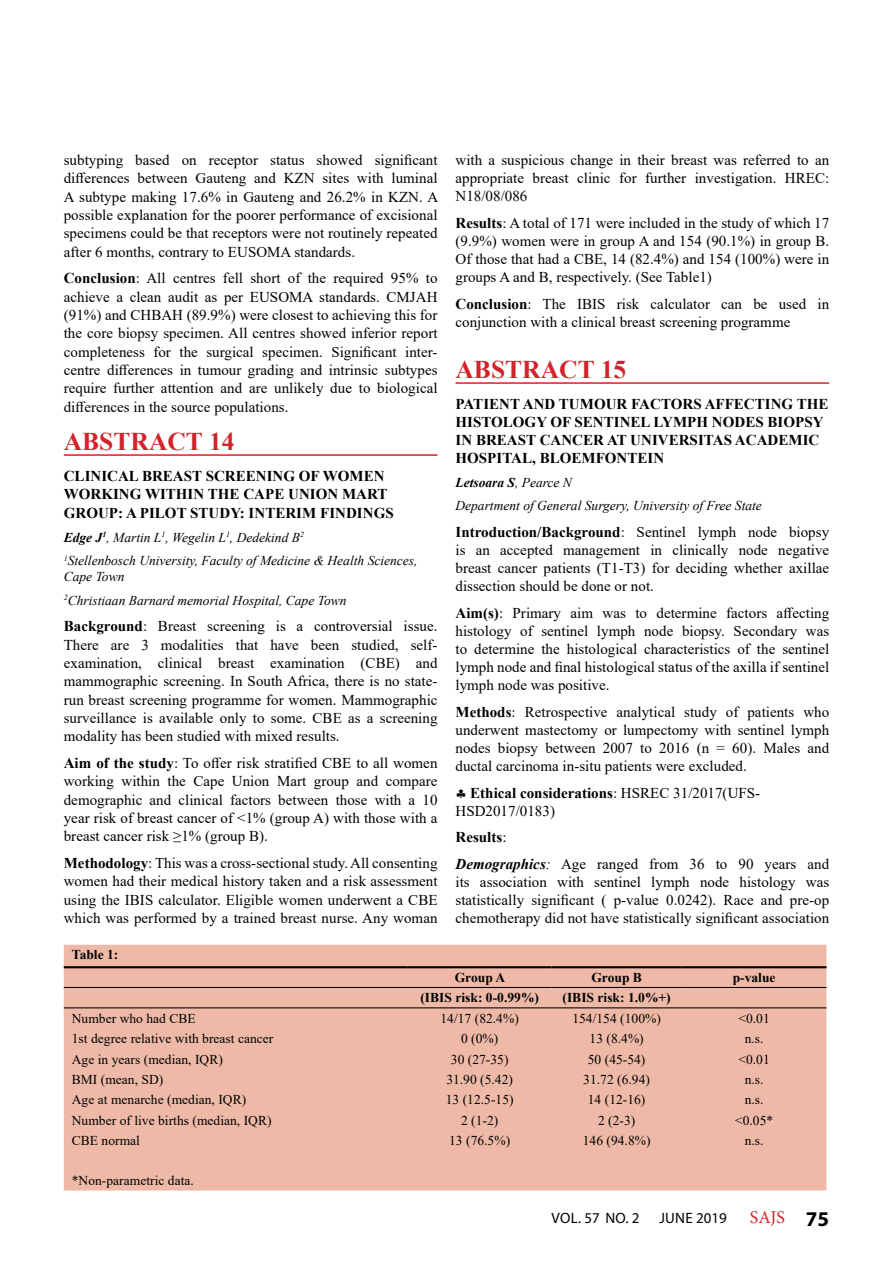
<style>
.page{position:relative;width:893px;height:1263px;background:#fff}
.page>*{position:absolute;margin:0;border:0;box-sizing:border-box;transform-origin:0 0}
.t1{font:700 25.5px "Times New Roman";color:#d2232a}
.t2{font:18px "Minion Pro";color:#d2232a}
.t3{font:15px/18.3px "Times New Roman";color:#000;text-align:justify}
.t4{font:700 15px/18.1px "Times New Roman";color:#000}
.t5{font:15px "Myriad Pro";letter-spacing:.02em;color:#000}
.t6{font:13.5px "Times New Roman";color:#000}
.t7{font:italic 13.5px/23.9px "Times New Roman";color:#000}
.t8{font:700 13.5px "Times New Roman";color:#000}
.s1{font-weight:700}
.s2{font-weight:700;font-style:italic}
.s3{font-style:italic}
.s4{font-family:"Myriad Pro";font-weight:700;font-size:21px;color:#000}
</style>
<div class="page">
<hr style="left:64px;top:454px;width:373px;height:2px;background:#d2232a">
<hr style="left:455px;top:382px;width:374px;height:2px;background:#d2232a">
<div style="left:64px;top:945px;width:762px;height:245px;background:#eebaa7"></div>
<hr style="left:64px;top:966px;width:344px;height:2px;background:#000">
<hr style="left:408px;top:966px;width:144px;height:2px;background:#000">
<hr style="left:552px;top:966px;width:130px;height:2px;background:#000">
<hr style="left:682px;top:966px;width:144px;height:2px;background:#000">
<hr style="left:64px;top:987px;width:344px;height:1px;background:#000">
<hr style="left:408px;top:987px;width:144px;height:1px;background:#000">
<hr style="left:552px;top:987px;width:130px;height:1px;background:#000">
<hr style="left:682px;top:987px;width:144px;height:1px;background:#000">
<hr style="left:64px;top:1007px;width:344px;height:1px;background:#000">
<hr style="left:408px;top:1007px;width:144px;height:1px;background:#000">
<hr style="left:552px;top:1007px;width:130px;height:1px;background:#000">
<hr style="left:682px;top:1007px;width:144px;height:1px;background:#000">
<p class="t3" style="left:64px;top:150px;width:376px">subtyping based on receptor status showed significant differences between Gauteng and KZN sites with luminal A subtype making 17.6% in Gauteng and 26.2% in KZN. A possible explanation for the poorer performance of excisional specimens could be that receptors were not routinely repeated after 6 months, contrary to EUSOMA standards.</p>
<p class="t3" style="left:64px;top:269px;width:375px"><span class="s1">Conclusion</span>: All centres fell short of the required 95% to achieve a clean audit as per EUSOMA standards. CMJAH (91%) and CHBAH (89.9%) were closest to achieving this for the core biopsy specimen. All centres showed inferior report completeness for the surgical specimen. Significant inter&shy;centre differences in tumour grading and intrinsic subtypes require further attention and are unlikely due to biological differences in the source populations.</p>
<h1 class="t1" style="left:64px;top:423px;width:172px">ABSTRACT 14</h1>
<p class="t4" style="left:64px;top:466px;width:331px">CLINICAL BREAST SCREENING OF WOMEN<br>WORKING WITHIN THE CAPE UNION MART<br>GROUP: A PILOT STUDY: INTERIM FINDINGS</p>
<p class="t7" style="left:64px;top:525px;width:355px"><span class="s1">Edge J</span><sup>1</sup>, Martin L<sup>1</sup>, Wegelin L<sup>1</sup>, Dedekind B<sup>2<br>1</sup>Stellenbosch University, Faculty of Medicine &amp; Health Sciences,</p>
<p class="t7" style="left:64px;top:564px;width:284px">Cape Town<br><sup>2</sup>Christiaan Barnard memorial Hospital, Cape Town</p>
<p class="t3" style="left:64px;top:617px;width:375px"><span class="s1">Background</span>: Breast screening is a controversial issue.<br>There are 3 modalities that have been studied, self&shy;examination, clinical breast examination (CBE) and mammographic screening. In South Africa, there is no state&shy;run breast screening programme for women. Mammographic surveillance is available only to some. CBE as a screening modality has been studied with mixed results.</p>
<p class="t3" style="left:64px;top:753px;width:375px"><span class="s1">Aim of the study</span>: To offer risk stratified CBE to all women working within the Cape Union Mart group and compare demographic and clinical factors between those with a 10 year risk of breast cancer of &lt;1% (group A) with those with a breast cancer risk ≥1% (group B).</p>
<p class="t3" style="left:64px;top:853px;width:375px"><span class="s1">Methodology</span>: This was a cross-sectional study. All consenting women had their medical history taken and a risk assessment using the IBIS calculator. Eligible women underwent a CBE which was performed by a trained breast nurse. Any woman</p>
<p class="t8" style="left:72px;top:945px;width:48px">Table 1:</p>
<p class="t3" style="left:455px;top:150px;width:375px">with a suspicious change in their breast was referred to an appropriate breast clinic for further investigation. HREC:<br>N18/08/086</p>
<p class="t3" style="left:455px;top:213px;width:375px"><span class="s1">Results</span>: A total of 171 were included in the study of which 17 (9.9%) women were in group A and 154 (90.1%) in group B.<br>Of those that had a CBE, 14 (82.4%) and 154 (100%) were in groups A and B, respectively. (See Table1)</p>
<p class="t3" style="left:455px;top:294px;width:375px"><span class="s1">Conclusion</span>: The IBIS risk calculator can be used in conjunction with a clinical breast screening programme</p>
<h1 class="t1" style="left:455px;top:351px;width:172px">ABSTRACT 15</h1>
<p class="t4" style="left:455px;top:394px;width:375px">PATIENT AND TUMOUR FACTORS AFFECTING THE HISTOLOGY OF SENTINEL LYMPH NODES BIOPSY IN BREAST CANCER AT UNIVERSITAS ACADEMIC HOSPITAL, BLOEMFONTEIN</p>
<p class="t7" style="left:455px;top:470px;width:308px"><span class="s1">Letsoara S</span>, Pearce N<br>Department of General Surgery, University of Free State</p>
<p class="t3" style="left:455px;top:522px;width:375px"><span class="s1">Introduction/Background</span>: Sentinel lymph node biopsy is an accepted management in clinically node negative breast cancer patients (T1-T3) for deciding whether axillae dissection should be done or not.</p>
<p class="t3" style="left:455px;top:603px;width:375px"><span class="s1">Aim(s)</span>: Primary aim was to determine factors affecting histology of sentinel lymph node biopsy. Secondary was to determine the histological characteristics of the sentinel lymph node and final histological status of the axilla if sentinel lymph node was positive.</p>
<p class="t3" style="left:455px;top:702px;width:375px"><span class="s1">Methods</span>: Retrospective analytical study of patients who underwent mastectomy or lumpectomy with sentinel lymph nodes biopsy between 2007 to 2016 (n = 60). Males and ductal carcinoma in-situ patients were excluded.</p>
<p class="t3" style="left:455px;top:783px;width:306px">♣ <span class="s1">Ethical considerations</span>: HSREC 31/2017(UFS-<br>HSD2017/0183)</p>
<p class="t3" style="left:455px;top:823px;width:375px;line-height:26.5px"><span class="s1">Results</span>:<br><span class="s2">Demographics</span><span class="s3">:</span> Age ranged from 36 to 90 years and</p>
<p class="t3" style="left:455px;top:872px;width:375px">its association with sentinel lymph node histology was statistically significant ( p-value 0.0242). Race and pre-op chemotherapy did not have statistically significant association</p>
<p class="t8" style="left:455px;top:968px;width:52px">Group A</p>
<p class="t8" style="left:591px;top:968px;width:52px">Group B</p>
<p class="t8" style="left:733px;top:968px;width:44px">p-value</p>
<p class="t8" style="left:420px;top:988px;width:120px">(IBIS risk: 0-0.99%)</p>
<p class="t8" style="left:562px;top:988px;width:110px">(IBIS risk: 1.0%+)</p>
<p class="t6" style="left:72px;top:1009px;width:125px">Number who had CBE</p>
<p class="t6" style="left:441px;top:1009px;width:80px">14/17 (82.4%)</p>
<p class="t6" style="left:572px;top:1009px;width:90px">154/154 (100%)</p>
<p class="t6" style="left:738px;top:1009px;width:33px">&lt;0.01</p>
<p class="t6" style="left:72px;top:1029px;width:203px">1st degree relative with breast cancer</p>
<p class="t6" style="left:461px;top:1029px;width:39px">0 (0%)</p>
<p class="t6" style="left:590px;top:1029px;width:56px">13 (8.4%)</p>
<p class="t6" style="left:745px;top:1029px;width:20px">n.s.</p>
<p class="t6" style="left:72px;top:1049px;width:153px">Age in years (median, IQR)</p>
<p class="t6" style="left:451px;top:1049px;width:59px">30 (27-35)</p>
<p class="t6" style="left:588px;top:1049px;width:59px">50 (45-54)</p>
<p class="t6" style="left:738px;top:1049px;width:33px">&lt;0.01</p>
<p class="t6" style="left:72px;top:1070px;width:93px">BMI (mean, SD)</p>
<p class="t6" style="left:446px;top:1070px;width:68px">31.90 (5.42)</p>
<p class="t6" style="left:583px;top:1070px;width:68px">31.72 (6.94)</p>
<p class="t6" style="left:745px;top:1070px;width:20px">n.s.</p>
<p class="t6" style="left:72px;top:1090px;width:176px">Age at menarche (median, IQR)</p>
<p class="t6" style="left:446px;top:1090px;width:69px">13 (12.5-15)</p>
<p class="t6" style="left:588px;top:1090px;width:59px">14 (12-16)</p>
<p class="t6" style="left:745px;top:1090px;width:20px">n.s.</p>
<p class="t6" style="left:72px;top:1111px;width:201px">Number of live births (median, IQR)</p>
<p class="t6" style="left:461px;top:1111px;width:39px">2 (1-2)</p>
<p class="t6" style="left:598px;top:1111px;width:39px">2 (2-3)</p>
<p class="t6" style="left:735px;top:1111px;width:40px">&lt;0.05*</p>
<p class="t6" style="left:72px;top:1131px;width:70px">CBE normal</p>
<p class="t6" style="left:449px;top:1131px;width:62px">13 (76.5%)</p>
<p class="t6" style="left:583px;top:1131px;width:69px">146 (94.8%)</p>
<p class="t6" style="left:745px;top:1131px;width:20px">n.s.</p>
<p class="t6" style="left:72px;top:1171px;width:123px">*Non-parametric data.</p>
<p class="t5" style="left:551px;top:1209px;width:89px">VOL. 57 NO. 2</p>
<p class="t5" style="left:659px;top:1209px;width:69px">JUNE 2019</p>
<p class="t2" style="left:750px;top:1205px;width:81px">SAJS <span class="s4">75</span></p>
</div>
